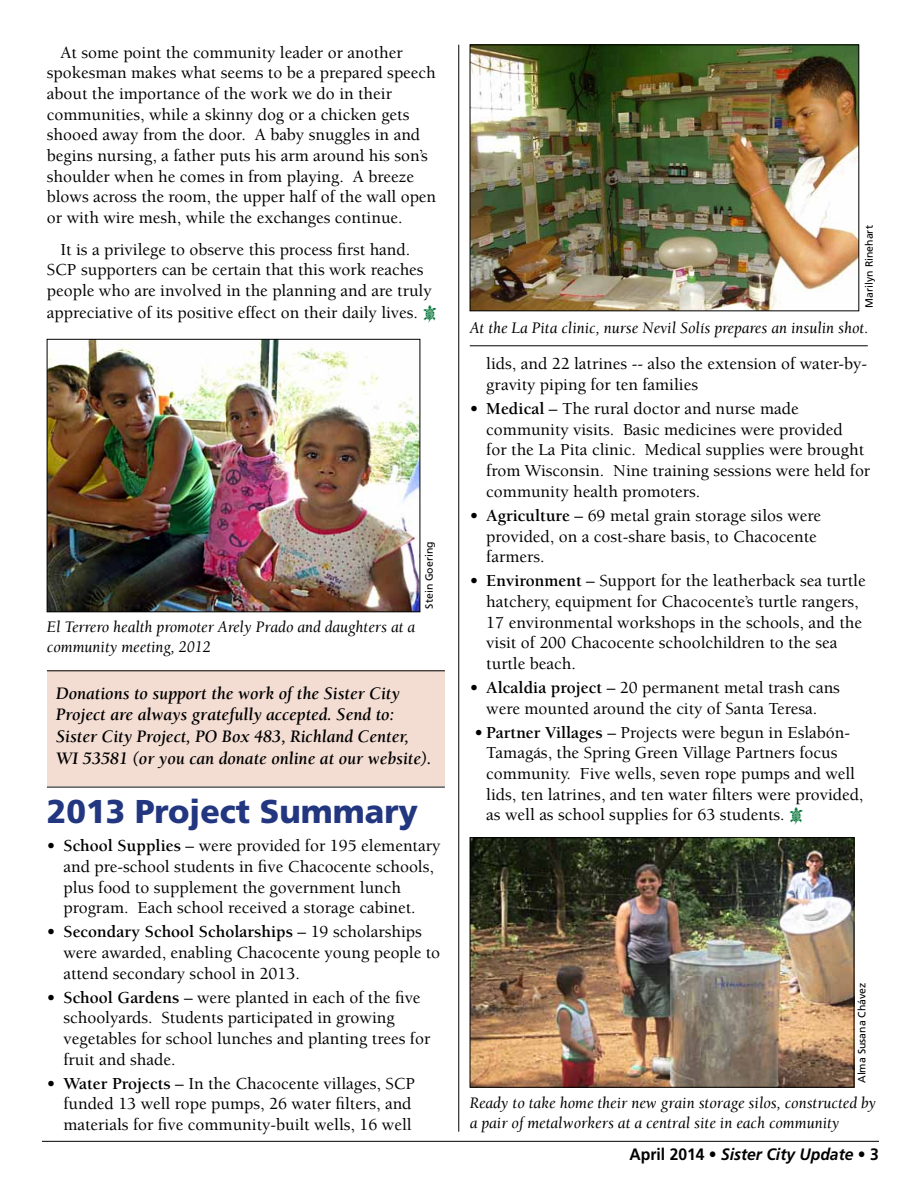
<style>
.page{position:relative;width:918px;height:1188px;background:#fff}
.page>*{position:absolute;margin:0;border:0;box-sizing:border-box;transform-origin:0 0}
.t1{font:900 33px "Frutiger";color:#223780}
.t2{font:italic 700 18px/21.6px "Berkeley";color:#000}
.t3{font:500 17.25px/20.7px "Berkeley";color:#000}
.t4{font:italic 16.5px/19.8px "Berkeley";color:#000}
.t5{font:italic 700 16.5px "Frutiger";color:#000;scale:.95 1}
.t6{font:10.5px "Frutiger";color:#000}
.s1{font-family:"Df Wildlife Plain";font-weight:400;font-size:22.5px;color:#007135}
.s2{font-weight:700}
.s3{font-style:normal}
</style>
<div class="page">
<div style="left:47px;top:671px;width:398px;height:115px;background:#f3ddd3"></div>
<hr style="left:459px;top:45px;width:1px;height:1087px;background:#000">
<hr style="left:47px;top:671px;width:398px;height:1px;background:#000">
<hr style="left:470px;top:346px;width:398px;height:1px;background:#000">
<hr style="left:47px;top:787px;width:398px;height:1px;background:#000">
<hr style="left:42px;top:1141px;width:837px;height:1px;background:#000">
<img style="left:49px;top:341px;width:369px;height:269px">
<div style="left:47px;top:339px;width:373px;height:273px;border:1px solid #000"></div>
<img style="left:472px;top:839px;width:380px;height:246px">
<div style="left:470px;top:837px;width:384px;height:250px;border:1px solid #000"></div>
<img style="left:472px;top:47px;width:385px;height:262px">
<div style="left:470px;top:45px;width:389px;height:266px;border:1px solid #000"></div>
<p class="t3" style="left:47px;top:42px;width:391px;text-indent:14px">At some point the community leader or another spokesman makes what seems to be a prepared speech about the importance of the work we do in their communities, while a skinny dog or a chicken gets shooed away from the door. A baby snuggles in and begins nursing, a father puts his arm around his son’s shoulder when he comes in from playing. A breeze blows across the room, the upper half of the wall open or with wire mesh, while the exchanges continue.</p>
<p class="t3" style="left:47px;top:239px;width:392px;text-indent:14px">It is a privilege to observe this process first hand.<br>SCP supporters can be certain that this work reaches people who are involved in the planning and are truly appreciative of its positive effect on their daily lives. <span class="s1">E</span></p>
<p class="t4" style="left:47px;top:617px;width:370px">El Terrero health promoter Arely Prado and daughters at a community meeting, 2012</p>
<p class="t6" style="left:423px;top:609px;width:69px;rotate:-90deg">Stein Goering</p>
<p class="t2" style="left:56px;top:683px;width:377px">Donations to support the work of the Sister City Project are always gratefully accepted. Send to:<br>Sister City Project, PO Box 483, Richland Center, WI 53581 (or you can donate online at our website).</p>
<h1 class="t1" style="left:47px;top:791px;width:373px">2013 Project Summary</h1>
<p class="t3" style="left:63px;top:836px;width:379px;text-indent:-17px"><span class="s2">• School Supplies</span> – were provided for 195 elementary and pre-school students in five Chacocente schools, plus food to supplement the government lunch program. Each school received a storage cabinet.</p>
<p class="t3" style="left:63px;top:922px;width:378px;text-indent:-17px"><span class="s2">• Secondary School Scholarships</span> – 19 scholarships were awarded, enabling Chacocente young people to attend secondary school in 2013.</p>
<p class="t3" style="left:63px;top:987px;width:368px;text-indent:-17px"><span class="s2">• School Gardens</span> – were planted in each of the five schoolyards. Students participated in growing vegetables for school lunches and planting trees for fruit and shade.</p>
<p class="t3" style="left:63px;top:1073px;width:353px;text-indent:-17px"><span class="s2">• Water Projects</span> – In the Chacocente villages, SCP funded 13 well rope pumps, 26 water filters, and materials for five community-built wells, 16 well</p>
<p class="t6" style="left:863px;top:308px;width:84px;rotate:-90deg">Marilyn Rinehart</p>
<p class="t4" style="left:470px;top:319px;width:400px">At the La Pita clinic, nurse Nevil Solís prepares an insulin shot.</p>
<p class="t3" style="left:486px;top:354px;width:382px">lids, and 22 latrines -- also the extension of water-by&shy;gravity piping for ten families</p>
<p class="t3" style="left:486px;top:399px;width:386px;text-indent:-17px"><span class="s2">• Medical</span> – The rural doctor and nurse made community visits. Basic medicines were provided<br>for the La Pita clinic. Medical supplies were brought from Wisconsin. Nine training sessions were held for community health promoters.</p>
<p class="t3" style="left:486px;top:505px;width:336px;text-indent:-17px"><span class="s2">• Agriculture</span> – 69 metal grain storage silos were provided, on a cost-share basis, to Chacocente farmers.</p>
<p class="t3" style="left:486px;top:571px;width:381px;text-indent:-17px"><span class="s2">• Environment</span> – Support for the leatherback sea turtle hatchery, equipment for Chacocente’s turtle rangers, 17 environmental workshops in the schools, and the visit of 200 Chacocente schoolchildren to the sea turtle beach.</p>
<p class="t3" style="left:470px;top:677px;width:372px;text-align:center"><span class="s2">• Alcaldia project</span> – 20 permanent metal trash cans were mounted around the city of Santa Teresa.</p>
<p class="t3" style="left:486px;top:722px;width:379px;text-indent:-12px"><span class="s2">• Partner Villages</span> – Projects were begun in Eslabón-Tamagás, the Spring Green Village Partners focus community. Five wells, seven rope pumps and well lids, ten latrines, and ten water filters were provided, as well as school supplies for 63 students. <span class="s1">E</span></p>
<p class="t6" style="left:856px;top:1083px;width:102px;rotate:-90deg">Alma Susana Chávez</p>
<p class="t4" style="left:470px;top:1093px;width:408px">Ready to take home their new grain storage silos, constructed by a pair of metalworkers at a central site in each community</p>
<p class="t5" style="left:630px;top:1145px;width:264px"><span class="s3">April 2014 •</span> Sister City Update <span class="s3">• 3</span></p>
</div>
